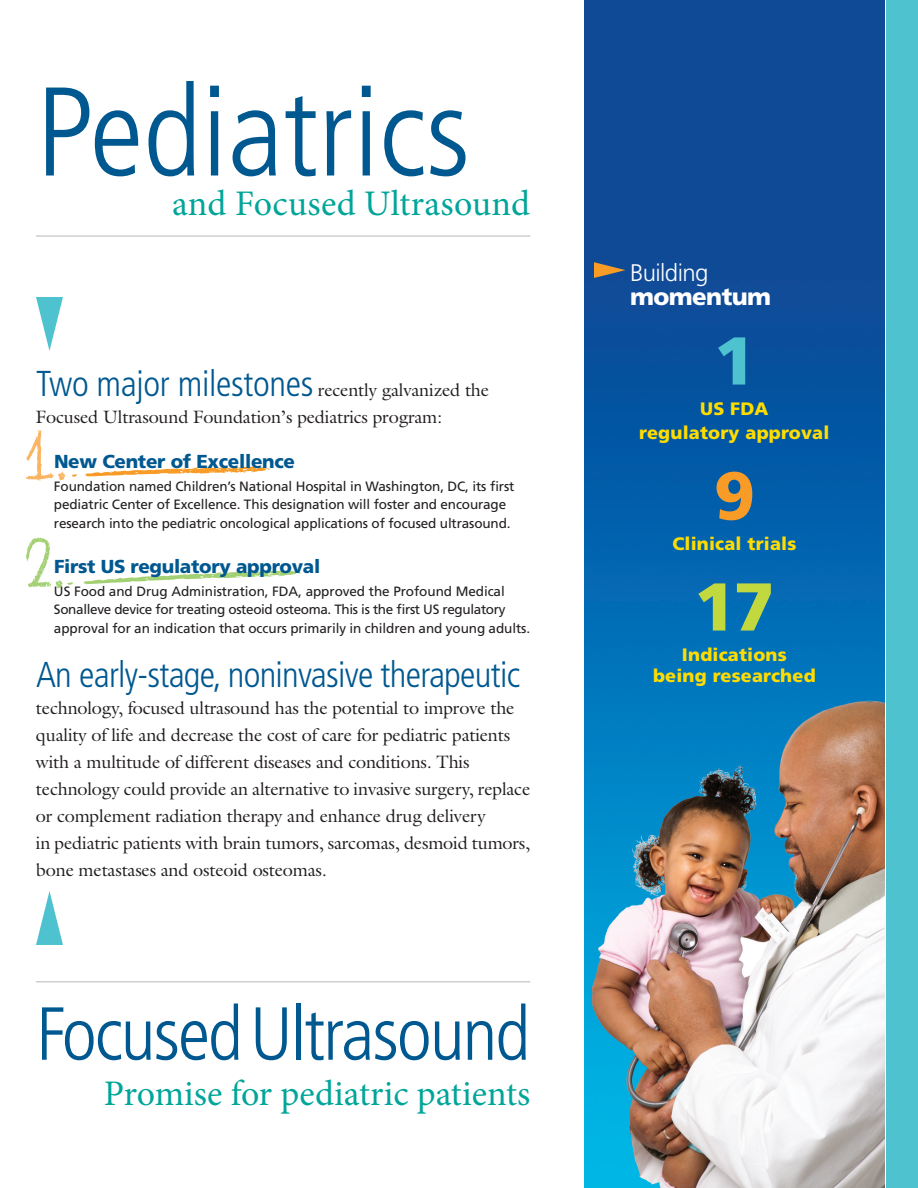
<style>
.page{position:relative;width:918px;height:1188px;background:#fff}
.page>*{position:absolute;margin:0;border:0;box-sizing:border-box;transform-origin:0 0}
.t1{font:300 condensed 126px "Frutiger";color:#005890}
.t2{font:81px "DK Crayon Crumble";color:#a3d072}
.t3{font:81px "DK Crayon Crumble";color:#fbb35d}
.t4{font:300 condensed 75px "Frutiger";letter-spacing:-.025em;color:#005890}
.t5{font:900 67.5px "Frutiger";color:#c2d83f}
.t6{font:900 67.5px "Frutiger";color:#4ec3cf}
.t7{font:900 67.5px "Frutiger";color:#f89c27}
.t8{font:36px "Minion Pro";color:#00a599}
.t9{font:300 condensed 36px "Frutiger";letter-spacing:-.02em;color:#005890}
.t10{font:300 24px "Frutiger";letter-spacing:-.025em;color:#fff}
.t11{font:900 24px "Frutiger";letter-spacing:-.025em;color:#fff}
.t12{font:900 18.75px "Frutiger";letter-spacing:-.015em;color:#005890}
.t13{font:18px/27px "Galliard";letter-spacing:-.01em;color:#231f20}
.t14{font:900 18px/24px "Frutiger";letter-spacing:.01em;color:#ffdc01;text-align:center}
.t15{font:13.5px/18.8px "Frutiger";letter-spacing:-.01em;color:#231f20}
.s1{font-family:"Frutiger";font-weight:300;font-stretch:condensed;font-size:36px;color:#005890}
</style>
<div class="page">
<svg style="left:67px;top:571px;width:234px;height:14px"></svg>
<svg style="left:72px;top:467px;width:198px;height:10px"></svg>
<hr style="left:36px;top:235px;width:494px;height:2px;background:#cdd0d0">
<hr style="left:36px;top:981px;width:494px;height:1px;background:#cdd0d0">
<svg style="left:36px;top:297px;width:27px;height:54px"></svg>
<svg style="left:36px;top:891px;width:27px;height:54px"></svg>
<img style="left:585px;top:0;width:299px;height:1188px">
<div style="left:886px;top:0;width:32px;height:1188px;background:#4ec3cf"></div>
<svg style="left:594px;top:262px;width:32px;height:16px"></svg>
<h1 class="t1" style="left:36px;top:60px;width:436px">Pediatrics</h1>
<h3 class="t8" style="left:172px;top:179px;width:359px">and Focused Ultrasound</h3>
<p class="t13" style="left:36px;top:376px;width:455px"><span class="s1">Two major milestones</span> recently galvanized the<br>Focused Ultrasound Foundation’s pediatrics program:</p>
<p class="t12" style="left:54px;top:450px;width:242px">New Center of Excellence</p>
<p class="t15" style="left:54px;top:476px;width:462px">Foundation named Children’s National Hospital in Washington, DC, its first pediatric Center of Excellence. This designation will foster and encourage research into the pediatric oncological applications of focused ultrasound.</p>
<p class="t12" style="left:54px;top:555px;width:268px">First US regulatory approval</p>
<p class="t15" style="left:54px;top:581px;width:478px">US Food and Drug Administration, FDA, approved the Profound Medical<br>Sonalleve device for treating osteoid osteoma. This is the first US regulatory approval for an indication that occurs primarily in children and young adults.</p>
<h3 class="t9" style="left:36px;top:654px;width:486px">An early-stage, noninvasive therapeutic</h3>
<p class="t13" style="left:36px;top:694px;width:496px">technology, focused ultrasound has the potential to improve the quality of life and decrease the cost of care for pediatric patients with a multitude of different diseases and conditions. This technology could provide an alternative to invasive surgery, replace or complement radiation therapy and enhance drug delivery<br>in pediatric patients with brain tumors, sarcomas, desmoid tumors, bone metastases and osteoid osteomas.</p>
<h2 class="t3" style="left:23px;top:407px;width:48px">1.</h2>
<h2 class="t2" style="left:23px;top:515px;width:46px">2.</h2>
<h3 class="t4" style="left:36px;top:991px;width:496px">Focused Ultrasound</h3>
<h3 class="t8" style="left:104px;top:1069px;width:428px">Promise for pediatric patients</h3>
<h3 class="t10" style="left:630px;top:259px;width:80px">Building</h3>
<h3 class="t11" style="left:630px;top:282px;width:143px">momentum</h3>
<h3 class="t6" style="left:714px;top:320px;width:43px">1</h3>
<p class="t14" style="left:639px;top:396px;width:192px">US FDA<br>regulatory approval</p>
<h3 class="t7" style="left:714px;top:455px;width:43px">9</h3>
<p class="t14" style="left:672px;top:531px;width:126px">Clinical trials</p>
<h3 class="t5" style="left:694px;top:566px;width:82px">17</h3>
<p class="t14" style="left:653px;top:643px;width:164px;line-height:21px">Indications being researched</p>
</div>
